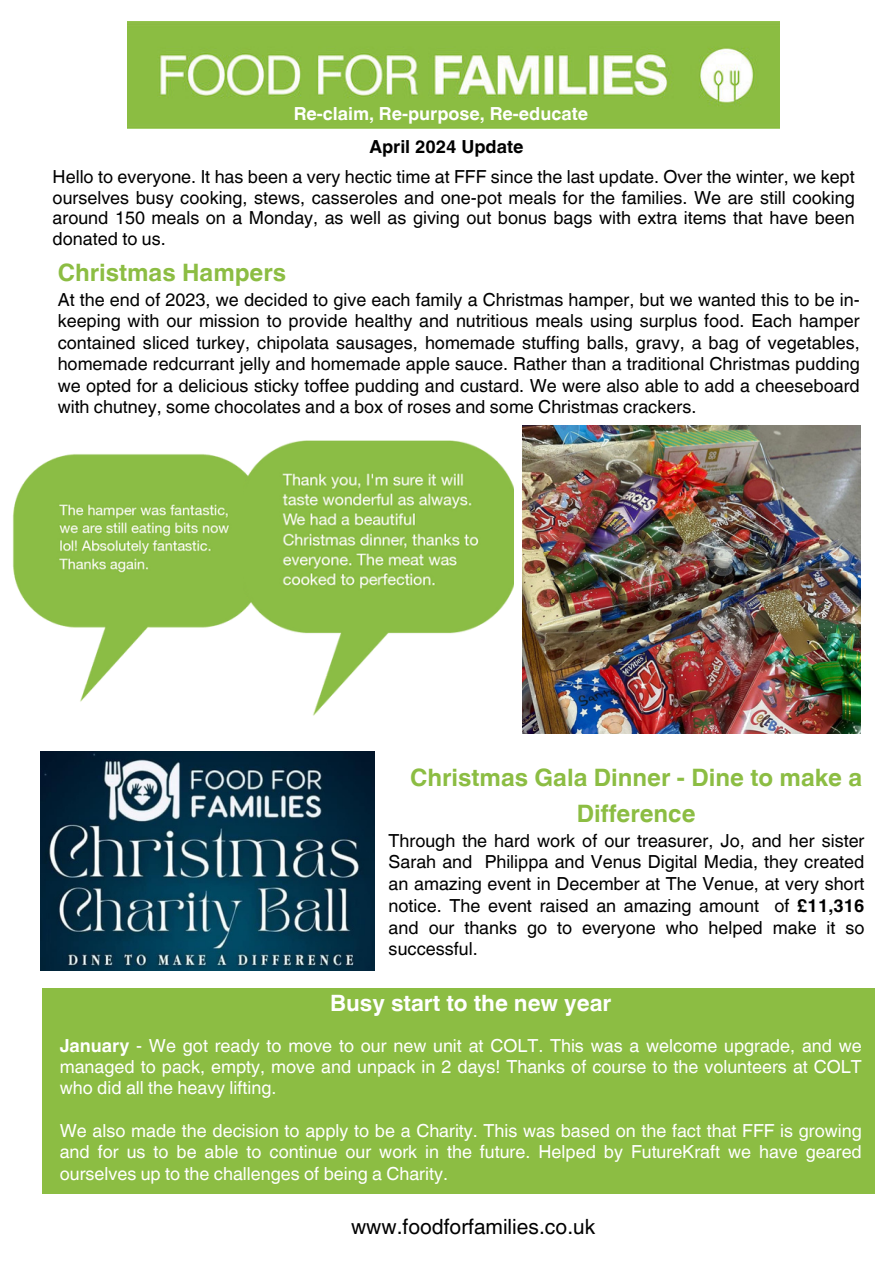
<style>
.page{position:relative;width:894px;height:1264px;background:#fff}
.page>*{position:absolute;margin:0;border:0;box-sizing:border-box;transform-origin:0 0}
.t1{font:700 24px/36px "Helvetica World";color:#8cbd43;text-align:center}
.t2{font:700 22.5px "Helvetica World";color:#fff}
.t3{font:21px "Helvetica World";color:#000}
.t4{font:18px/21.3px "Helvetica World";color:#000;text-align:justify}
.t5{font:18px/21.3px "Helvetica World";color:#fff;text-align:justify}
.t6{font:700 18px "Helvetica World";color:#fff}
.t7{font:700 18px "Helvetica World";color:#000}
.s1{font-weight:700}
</style>
<div class="page">
<img style="left:522px;top:426px;width:338px;height:307px">
<img style="left:41px;top:751px;width:334px;height:219px">
<div style="left:42px;top:988px;width:832px;height:206px;background:#8cbd43"></div>
<img style="left:128px;top:22px;width:651px;height:106px">
<img style="left:12px;top:454px;width:232px;height:248px">
<img style="left:244px;top:440px;width:269px;height:275px">
<h2 class="t6" style="left:293px;top:99px;width:296px">Re-claim, Re-purpose, Re-educate</h2>
<p class="t7" style="left:369px;top:132px;width:155px">April 2024 Update</p>
<p class="t4" style="left:53px;top:166px;width:803px;line-height:20.7px">Hello to everyone. It has been a very hectic time at FFF since the last update. Over the winter, we kept ourselves busy cooking, stews, casseroles and one-pot meals for the families. We are still cooking around 150 meals on a Monday, as well as giving out bonus bags with extra items that have been donated to us.</p>
<p class="t1" style="left:58px;top:252px;width:230px">Christmas Hampers</p>
<p class="t4" style="left:58px;top:289px;width:803px">At the end of 2023, we decided to give each family a Christmas hamper, but we wanted this to be in&shy;keeping with our mission to provide healthy and nutritious meals using surplus food. Each hamper contained sliced turkey, chipolata sausages, homemade stuffing balls, gravy, a bag of vegetables, homemade redcurrant jelly and homemade apple sauce. Rather than a traditional Christmas pudding we opted for a delicious sticky toffee pudding and custard. We were also able to add a cheeseboard with chutney, some chocolates and a box of roses and some Christmas crackers.</p>
<h1 class="t1" style="left:410px;top:757px;width:453px">Christmas Gala Dinner - Dine to make a<br>Difference</h1>
<h1 class="t4" style="left:388px;top:830px;width:477px">Through the hard work of our treasurer, Jo, and her sister Sarah and Philippa and Venus Digital Media, they created an amazing event in December at The Venue, at very short notice. The event raised an amazing amount of <span class="s1">£11,316 </span>and our thanks go to everyone who helped make it so successful.</h1>
<p class="t2" style="left:330px;top:984px;width:283px">Busy start to the new year</p>
<p class="t5" style="left:60px;top:1034px;width:803px"><span class="s1">January</span> - We got ready to move to our new unit at COLT. This was a welcome upgrade, and we managed to pack, empty, move and unpack in 2 days! Thanks of course to the volunteers at COLT who did all the heavy lifting.</p>
<h1 class="t5" style="left:60px;top:1120px;width:803px">We also made the decision to apply to be a Charity. This was based on the fact that FFF is growing and for us to be able to continue our work in the future. Helped by FutureKraft we have geared ourselves up to the challenges of being a Charity.</h1>
<p class="t3" style="left:351px;top:1214px;width:245px">www.foodforfamilies.co.uk</p>
</div>
